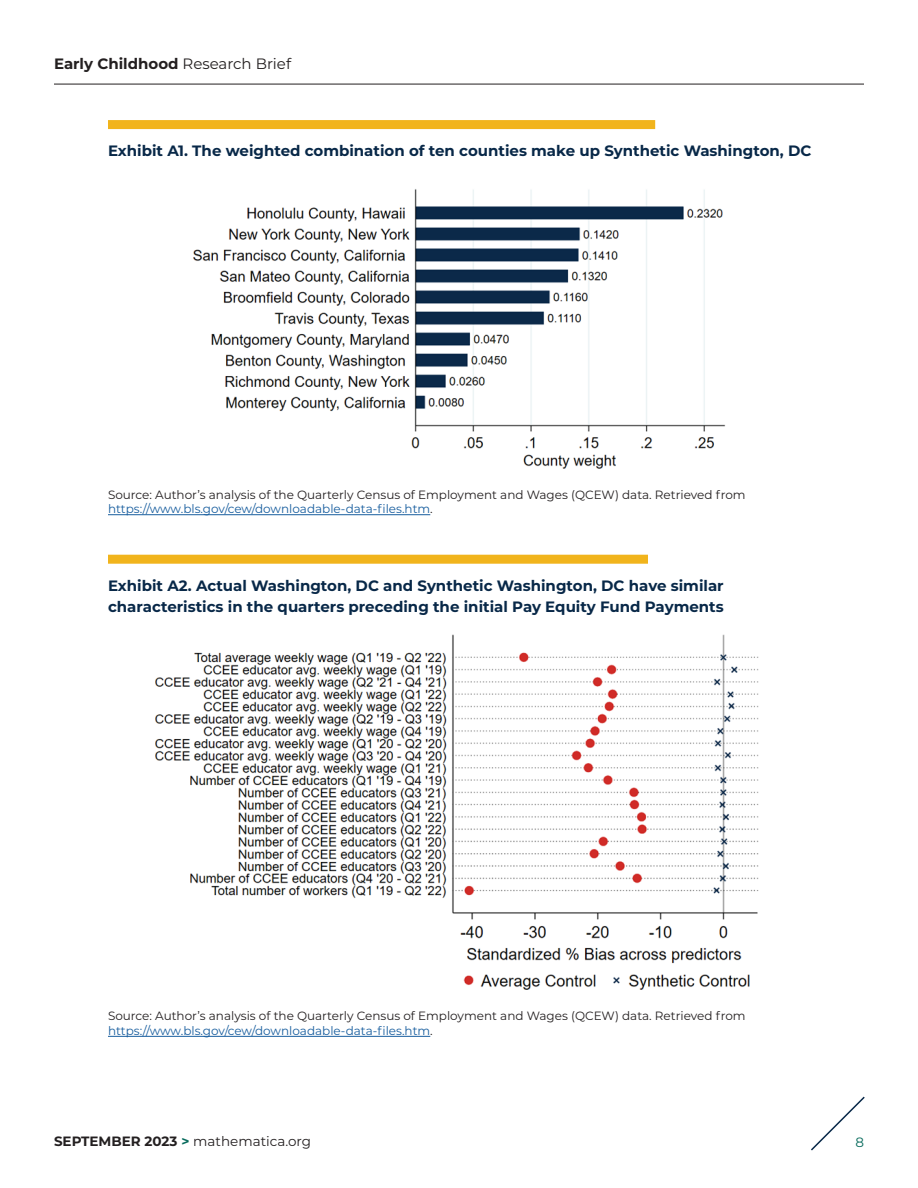
<style>
.page{position:relative;width:918px;height:1188px;background:#fff}
.page>*{position:absolute;margin:0;border:0;box-sizing:border-box;transform-origin:0 0}
.t1{font:700 15px/21px "Montserrat";color:#082848}
.t2{font:700 15px "Montserrat";color:#231f20}
.t3{font:13.5px "Montserrat";color:#231f20}
.t4{font:13.5px "Montserrat";color:#066a5b}
.t5{font:12px/14.4px "Montserrat";color:#231f20}
.s1{font-weight:400}
.s2{color:#175d9e}
.s3{font-weight:700}
.s4{font-weight:700;color:#066a5b}
</style>
<div class="page">
<hr style="left:54px;top:84px;width:810px;height:1px;background:#231f20">
<div style="left:108px;top:120px;width:547px;height:9px;background:#f1b41c"></div>
<img style="left:193px;top:189px;width:533px;height:280px">
<hr style="left:108px;top:514px;width:322px;height:1px;background:#175d9e">
<div style="left:108px;top:555px;width:540px;height:9px;background:#f1b41c"></div>
<img style="left:155px;top:634px;width:604px;height:356px">
<hr style="left:108px;top:1036px;width:322px;height:1px;background:#175d9e">
<svg style="left:811px;top:1096px;width:54px;height:55px"></svg>
<p class="t2" style="left:54px;top:52px;width:239px">Early Childhood <span class="s1">Research Brief</span></p>
<p class="t1" style="left:108px;top:139px;width:705px">Exhibit A1. The weighted combination of ten counties make up Synthetic Washington, DC</p>
<p class="t5" style="left:108px;top:487px;width:639px">Source: Author’s analysis of the Quarterly Census of Employment and Wages (QCEW) data. Retrieved from <span class="s2">https://www.bls.gov/cew/downloadable-data-files.htm</span>.</p>
<p class="t1" style="left:108px;top:574px;width:617px">Exhibit A2. Actual Washington, DC and Synthetic Washington, DC have similar characteristics in the quarters preceding the initial Pay Equity Fund Payments</p>
<p class="t5" style="left:108px;top:1009px;width:639px">Source: Author’s analysis of the Quarterly Census of Employment and Wages (QCEW) data. Retrieved from <span class="s2">https://www.bls.gov/cew/downloadable-data-files.htm</span>.</p>
<p class="t3" style="left:54px;top:1132px;width:258px"><span class="s3">SEPTEMBER 2023</span> <span class="s4">&gt;</span> mathematica.org</p>
<p class="t4" style="left:855px;top:1133px;width:10px">8</p>
</div>
